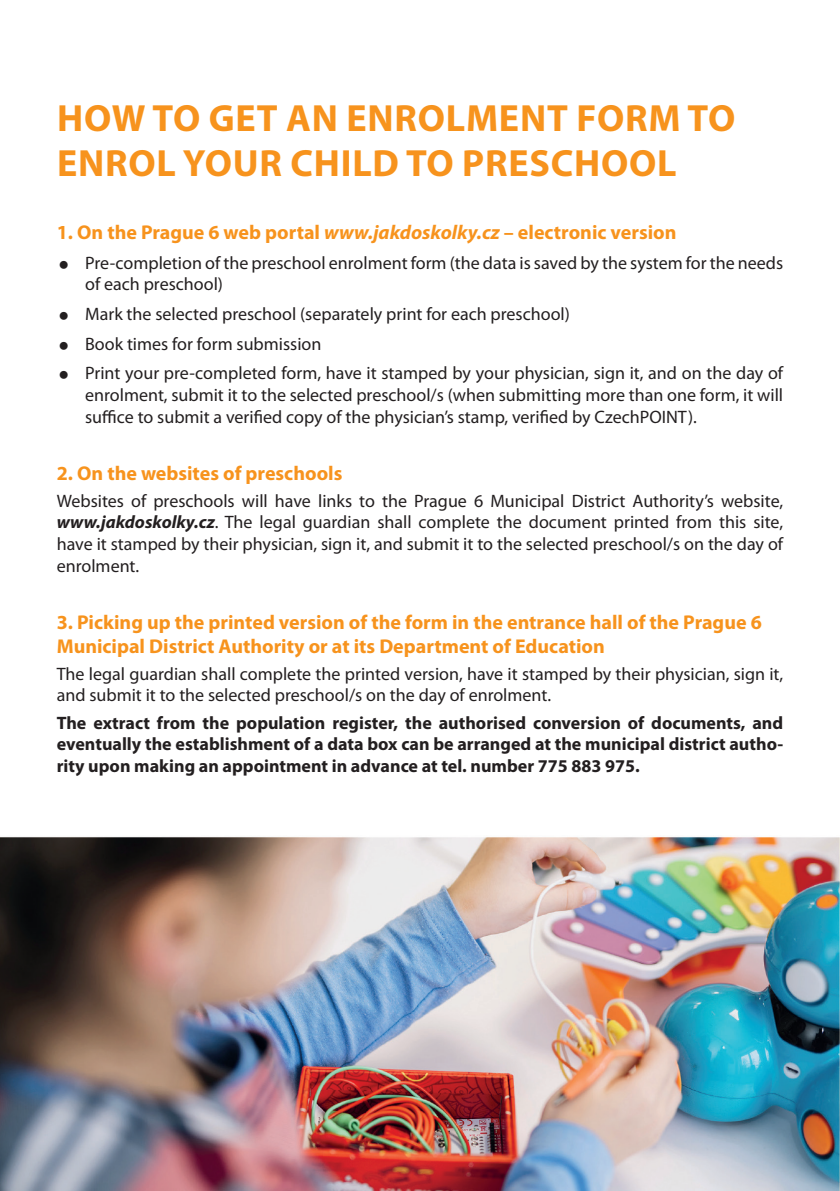
<style>
.page{position:relative;width:840px;height:1191px;background:#fff}
.page>*{position:absolute;margin:0;border:0;box-sizing:border-box;transform-origin:0 0}
.t1{font:700 38px/45.6px "Myriad Pro";letter-spacing:.02em;color:#f7931d}
.t2{font:700 20px/24px "Myriad Pro";color:#f7931d}
.t3{font:18px/21.6px "Myriad Pro";color:#231f20}
.t4{font:700 18px/21.6px "Myriad Pro";color:#231f20;text-align:justify}
.s1{font-style:italic}
.s2{font-weight:700;font-style:italic}
</style>
<div class="page">
<img style="left:0;top:837px;width:839px;height:354px">
<p class="t1" style="left:57px;top:94px;width:679px">HOW TO GET AN ENROLMENT FORM TO<br>ENROL YOUR CHILD TO PRESCHOOL</p>
<p class="t2" style="left:57px;top:220px;width:621px">1. On the Prague 6 web portal <span class="s1">www.jakdoskolky.cz</span> – electronic version</p>
<p class="t3" style="left:85px;top:251px;width:699px">Pre-completion of the preschool enrolment form (the data is saved by the system for the needs of each preschool)</p>
<p class="t3" style="left:85px;top:303px;width:486px">Mark the selected preschool (separately print for each preschool)</p>
<p class="t3" style="left:85px;top:332px;width:238px">Book times for form submission</p>
<p class="t3" style="left:85px;top:362px;width:699px;text-align:justify">Print your pre-completed form, have it stamped by your physician, sign it, and on the day of enrolment, submit it to the selected preschool/s (when submitting more than one form, it will suffice to submit a verified copy of the physician’s stamp, verified by CzechPOINT).</p>
<p class="t2" style="left:57px;top:460px;width:287px">2. On the websites of preschools</p>
<p class="t3" style="left:57px;top:490px;width:727px;text-align:justify">Websites of preschools will have links to the Prague 6 Municipal District Authority’s website, <span class="s2">www.jakdoskolky.cz</span>. The legal guardian shall complete the document printed from this site, have it stamped by their physician, sign it, and submit it to the selected preschool/s on the day of enrolment.</p>
<p class="t2" style="left:57px;top:609px;width:706px">3. Picking up the printed version of the form in the entrance hall of the Prague 6<br>Municipal District Authority or at its Department of Education</p>
<p class="t3" style="left:57px;top:663px;width:727px">The legal guardian shall complete the printed version, have it stamped by their physician, sign it, and submit it to the selected preschool/s on the day of enrolment.</p>
<p class="t4" style="left:57px;top:711px;width:727px">The extract from the population register, the authorised conversion of documents, and eventually the establishment of a data box can be arranged at the municipal district autho&shy;rity upon making an appointment in advance at tel. number 775 883 975.</p>
</div>
